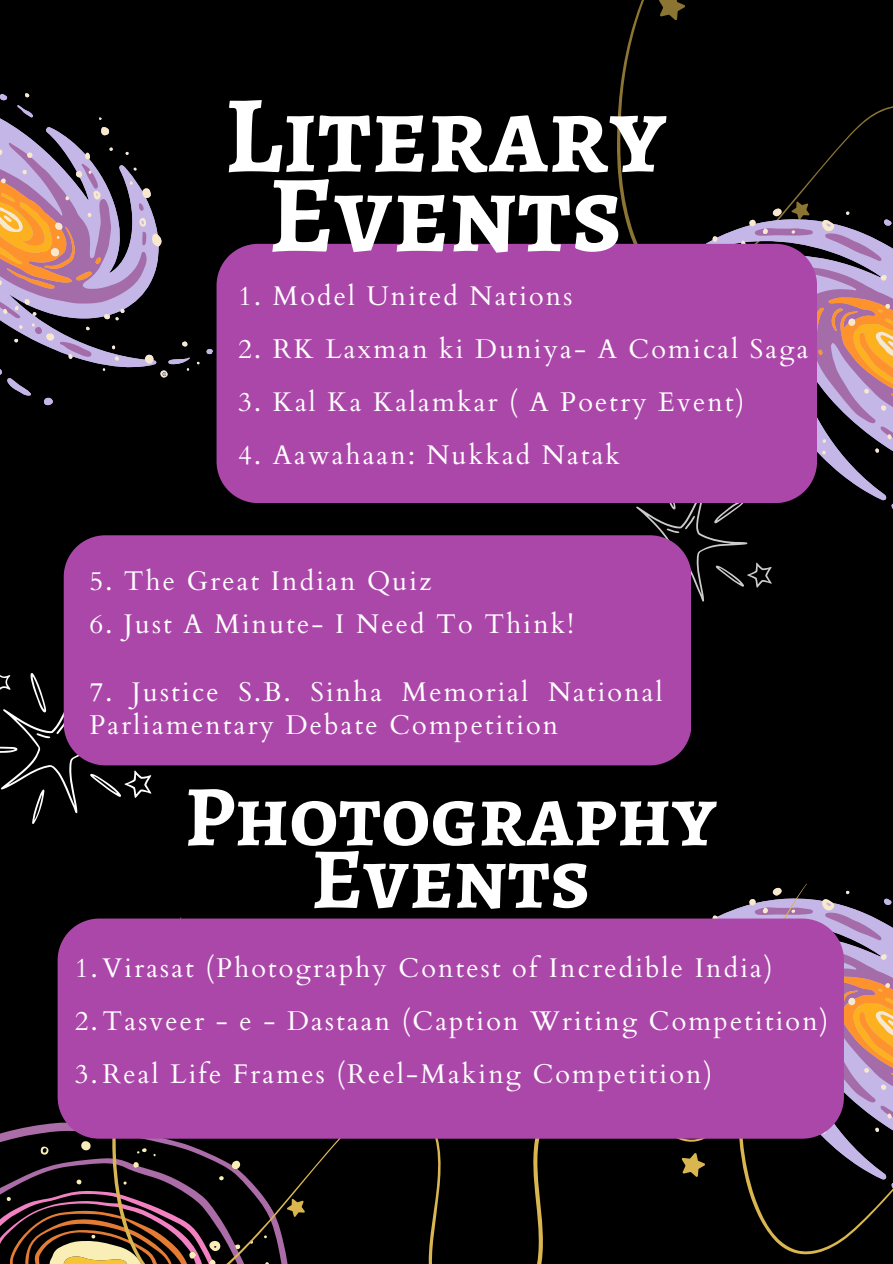
<style>
.page{position:relative;width:893px;height:1264px;background:#fff}
.page>*{position:absolute;margin:0;border:0;box-sizing:border-box;transform-origin:0 0}
.t1{font:700 109.65px/79.5px "Alegreya SC";color:#fff;text-align:center}
.t2{font:700 86.55px/62.2px "Alegreya SC";color:#fff;text-align:center}
.t3{font:27px/52.8px "Cardo";letter-spacing:.08em;color:#fff}
</style>
<div class="page">
<div style="left:0;top:0;width:892px;height:1263px;background:#000"></div>
<svg style="left:617px;top:0;width:275px;height:228px"></svg>
<svg style="left:658px;top:0;width:27px;height:21px"></svg>
<svg style="left:791px;top:201px;width:18px;height:7px"></svg>
<svg style="left:7px;top:348px;width:206px;height:58px"></svg>
<svg style="left:0;top:93px;width:200px;height:285px"></svg>
<svg style="left:637px;top:208px;width:255px;height:20px"></svg>
<svg style="left:180px;top:917px;width:546px;height:346px"></svg>
<svg style="left:681px;top:1152px;width:24px;height:25px"></svg>
<svg style="left:0;top:1123px;width:305px;height:140px"></svg>
<svg style="left:737px;top:883px;width:155px;height:372px"></svg>
<svg style="left:754px;top:907px;width:138px;height:254px"></svg>
<svg style="left:611px;top:228px;width:281px;height:374px"></svg>
<svg style="left:0;top:671px;width:151px;height:153px"></svg>
<div style="left:64px;top:535px;width:627px;height:230px;background:#ac47aa"></div>
<div style="left:216px;top:244px;width:601px;height:259px;background:#ac47aa"></div>
<div style="left:58px;top:918px;width:785px;height:220px;background:#ac47aa"></div>
<h1 class="t1" style="left:224px;top:95px;width:444px">Literary<br>Events</h1>
<p class="t3" style="left:238px;top:268px;width:336px">1. Model United Nations</p>
<p class="t3" style="left:238px;top:321px;width:571px">2. RK Laxman ki Duniya- A Comical Saga</p>
<p class="t3" style="left:238px;top:374px;width:507px">3. Kal Ka Kalamkar ( A Poetry Event)</p>
<p class="t3" style="left:238px;top:427px;width:383px">4. Aawahaan: Nukkad Natak</p>
<p class="t3" style="left:89px;top:553px;width:343px">5. The Great Indian Quiz</p>
<p class="t3" style="left:89px;top:596px;width:486px">6. Just A Minute- I Need To Think!</p>
<p class="t3" style="left:89px;top:673px;width:574px;line-height:33.8px">7. Justice S.B. Sinha Memorial National<br>Parliamentary Debate Competition</p>
<h2 class="t2" style="left:184px;top:785px;width:533px">Photography<br>Events</h2>
<p class="t3" style="left:75px;top:940px;width:755px">1.Virasat (Photography Contest of Incredible India)<br>2.Tasveer - e - Dastaan (Caption Writing Competition)<br>3.Real Life Frames (Reel-Making Competition)</p>
</div>
